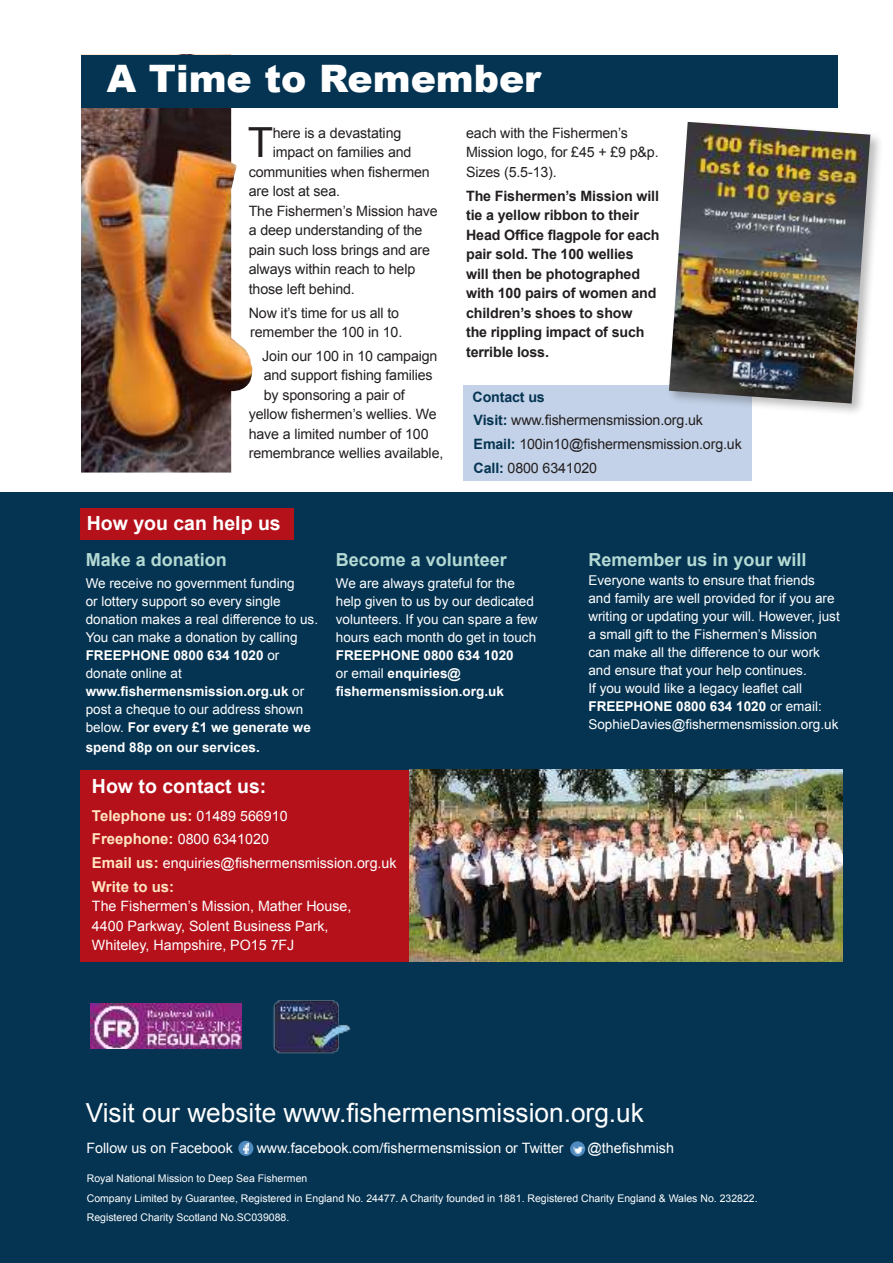
<style>
.page{position:relative;width:893px;height:1263px;background:#fff}
.page>*{position:absolute;margin:0;border:0;box-sizing:border-box;transform-origin:0 0}
.t1{font:41.55px "Arial";color:#231f20}
.t2{font:900 37.8px "Arial";color:#fff}
.t3{font:26.25px "Arial";color:#fff}
.t4{font:700 19.5px "Arial";color:#fff}
.t5{font:700 18px "Arial";color:#b3d9d3}
.t6{font:700 15px "Arial";color:#ffe5c2}
.t7{font:14.25px/19.5px "Arial";letter-spacing:-.01em;color:#231f20}
.t8{font:14.25px/19.5px "Arial";color:#fff}
.t9{font:700 14.25px/19.5px "Arial";letter-spacing:-.01em;color:#231f20}
.t10{font:700 14.25px "Arial";letter-spacing:-.01em;color:#053452}
.t11{font:13.5px/18px "Arial";color:#fff}
.t12{font:700 13.5px/18px "Arial";color:#fff}
.t13{font:10.5px/19.5px "Arial";color:#fff}
.s1{font-weight:700;color:#053452}
.s2{font-weight:700}
.s3{font-weight:400}
.s4{font-weight:400;font-size:14.25px;color:#fff}
.s5{font-weight:700;font-size:15px;color:#ffe5c2}
</style>
<div class="page">
<div style="left:0;top:493px;width:893px;height:770px;background:#053452"></div>
<div style="left:80px;top:770px;width:757px;height:191px;background:#b5111b"></div>
<div style="left:80px;top:509px;width:214px;height:31px;background:#b5111b"></div>
<img style="left:410px;top:770px;width:433px;height:191px">
<svg style="left:238px;top:1141px;width:15px;height:15px"></svg>
<svg style="left:244px;top:1143px;width:4px;height:10px"></svg>
<svg style="left:570px;top:1141px;width:15px;height:15px"></svg>
<img style="left:571px;top:1142px;width:13px;height:14px">
<img style="left:90px;top:1003px;width:152px;height:46px">
<img style="left:81px;top:54px;width:171px;height:418px">
<div style="left:463px;top:385px;width:289px;height:95px;background:#c3d2e8"></div>
<div style="left:81px;top:55px;width:756px;height:52px;background:#053452"></div>
<div style="left:665px;top:118px;width:217px;height:297px;background:#231f20;opacity:.3"></div>
<img style="left:669px;top:122px;width:201px;height:281px">
<img style="left:273px;top:1000px;width:78px;height:54px">
<h2 class="t2" style="left:107px;top:65px;width:436px">A Time to Remember</h2>
<h1 class="t1" style="left:248px;top:116px;width:27px">T</h1>
<p class="t7" style="left:273px;top:123px;width:130px">here is a devastating</p>
<p class="t7" style="left:273px;top:143px;width:140px">impact on families and</p>
<p class="t7" style="left:249px;top:162px;width:183px">communities when fishermen</p>
<p class="t7" style="left:249px;top:182px;width:93px">are lost at sea.</p>
<p class="t7" style="left:249px;top:201px;width:191px">The Fishermen’s Mission have</p>
<p class="t7" style="left:249px;top:221px;width:175px">a deep understanding of the</p>
<p class="t7" style="left:249px;top:240px;width:183px">pain such loss brings and are</p>
<p class="t7" style="left:249px;top:260px;width:168px">always within reach to help</p>
<p class="t7" style="left:249px;top:279px;width:108px">those left behind.</p>
<p class="t7" style="left:249px;top:303px;width:155px">Now it’s time for us all to remember the 100 in 10.</p>
<p class="t7" style="left:262px;top:346px;width:177px">Join our 100 in 10 campaign</p>
<p class="t7" style="left:264px;top:366px;width:170px">and support fishing families</p>
<p class="t7" style="left:264px;top:385px;width:143px">by sponsoring a pair of</p>
<p class="t7" style="left:249px;top:405px;width:189px">yellow fishermen’s wellies. We</p>
<p class="t7" style="left:249px;top:424px;width:181px">have a limited number of 100</p>
<p class="t7" style="left:249px;top:444px;width:196px">remembrance wellies available,</p>
<h3 class="t4" style="left:87px;top:516px;width:195px">How you can help us</h3>
<p class="t7" style="left:466px;top:123px;width:194px">each with the Fishermen’s<br>Mission logo, for £45 + £9 p&amp;p.<br>Sizes (5.5-13).</p>
<p class="t9" style="left:466px;top:187px;width:195px">The Fishermen’s Mission will tie a yellow ribbon to their<br>Head Office flagpole for each pair sold. The 100 wellies will then be photographed with 100 pairs of women and children’s shoes to show<br>the rippling impact of such terrible loss.</p>
<p class="t10" style="left:472px;top:392px;width:74px">Contact us</p>
<p class="t7" style="left:474px;top:409px;width:270px;line-height:23.7px"><span class="s1">Visit:</span> www.fishermensmission.org.uk<br><span class="s1">Email:</span> 100in10@fishermensmission.org.uk<br><span class="s1">Call:</span> 0800 6341020</p>
<h3 class="t5" style="left:86px;top:553px;width:143px">Make a donation</h3>
<p class="t11" style="left:86px;top:575px;width:234px">We receive no government funding<br>or lottery support so every single donation makes a real difference to us.<br>You can make a donation by calling<br><span class="s2">FREEPHONE 0800 634 1020</span> or donate online at <span class="s2">www.fishermensmission.org.uk</span> or post a cheque to our address shown below. <span class="s2">For every £1 we generate we</span></p>
<p class="t12" style="left:86px;top:739px;width:176px">spend 88p on our services.</p>
<h3 class="t5" style="left:336px;top:553px;width:173px">Become a volunteer</h3>
<p class="t11" style="left:336px;top:575px;width:203px">We are always grateful for the help given to us by our dedicated volunteers. If you can spare a few hours each month do get in touch</p>
<p class="t12" style="left:336px;top:648px;width:179px">FREEPHONE 0800 634 1020 <span class="s3">or email</span> enquiries@ fishermensmission.org.uk</p>
<h3 class="t4" style="left:92px;top:778px;width:176px">How to contact us:</h3>
<p class="t6" style="left:92px;top:810px;width:197px">Telephone us: <span class="s4">01489 566910</span></p>
<p class="t8" style="left:92px;top:828px;width:306px;line-height:23.7px"><span class="s5">Freephone:</span> 0800 6341020<br><span class="s5">Email us:</span> enquiries@fishermensmission.org.uk</p>
<p class="t6" style="left:92px;top:881px;width:84px">Write to us:</p>
<p class="t8" style="left:92px;top:897px;width:261px">The Fishermen’s Mission, Mather House,<br>4400 Parkway, Solent Business Park,<br>Whiteley, Hampshire, PO15 7FJ</p>
<h3 class="t5" style="left:588px;top:553px;width:220px">Remember us in your will</h3>
<p class="t11" style="left:588px;top:572px;width:253px">Everyone wants to ensure that friends and family are well provided for if you are writing or updating your will. However, just a small gift to the Fishermen’s Mission can make all the difference to our work and ensure that your help continues.<br>If you would like a legacy leaflet call <span class="s2">FREEPHONE 0800 634 1020</span> or email:<br>SophieDavies@fishermensmission.org.uk</p>
<h3 class="t3" style="left:86px;top:1096px;width:560px">Visit our website www.fishermensmission.org.uk</h3>
<p class="t8" style="left:86px;top:1139px;width:148px">Follow us on Facebook</p>
<p class="t8" style="left:257px;top:1139px;width:309px">www.facebook.com/fishermensmission or Twitter</p>
<p class="t8" style="left:587px;top:1139px;width:88px">@thefishmish</p>
<p class="t13" style="left:87px;top:1169px;width:672px">Royal National Mission to Deep Sea Fishermen<br>Company Limited by Guarantee, Registered in England No. 24477. A Charity founded in 1881. Registered Charity England &amp; Wales No. 232822.<br>Registered Charity Scotland No.SC039088.</p>
</div>
